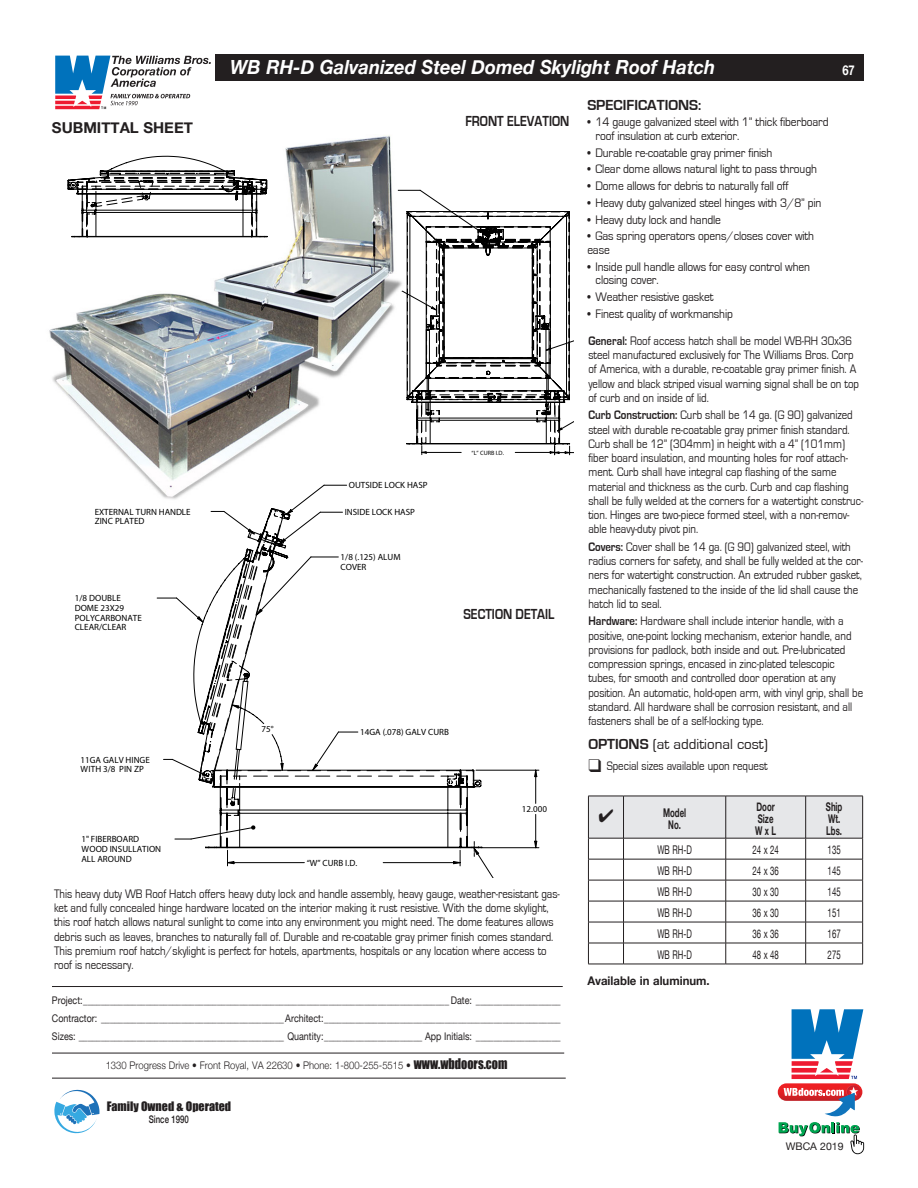
<style>
.page{position:relative;width:918px;height:1188px;background:#fff}
.page>*{position:absolute;margin:0;border:0;box-sizing:border-box;transform-origin:0 0}
.t1{font:italic 700 19.5px "Helvetica Neue";color:#fff;scale:.94 1}
.t2{font:700 15px "Eurostile";color:#231f20;scale:.83 1}
.t3{font:15px "Eurostile";color:#231f20}
.t4{font:700 15px "Eurostile";color:#231f20}
.t5{font:700 15px "Helvetica Neue";color:#231f20}
.t6{font:700 13.5px "Helvetica Neue";color:#fff;scale:.83 1}
.SPECS{font:12.75px/14.2px "Eurostile";color:#231f20;scale:.85 1}
.SPECS-2{font:12.75px/13.5px "Eurostile";color:#231f20;scale:.9 1}
.t7{font:12px "Helvetica Neue";color:#231f20;scale:.65 1}
.t8{font:700 12px "Helvetica Neue";color:#231f20;scale:.65 1}
.t9{font:12px "Impact";color:#231f20}
.t10{font:700 12px "Helvetica Neue";color:#231f20;scale:.95 1}
.t11{font:10.5px "Helvetica Neue";color:#231f20;scale:.85 1}
.t12{font:300 10.5px "Helvetica Neue";color:#231f20;scale:.9 1}
.t13{font:500 10.5px "Helvetica Neue";color:#231f20;scale:.75 1}
.t14{font:10.5px "Helvetica Neue";color:#231f20}
.t15{font:9px/9.8px "Arial";color:#000}
.t16{font:6.15px/6.6px "Arial";color:#000}
.s1{font-family:"Impact";font-weight:400;font-size:13.5px}
.s2{font-weight:700}
</style>
<div class="page">
<svg style="left:54px;top:1089px;width:45px;height:45px"></svg>
<svg style="left:792px;top:1009px;width:71px;height:70px"></svg>
<svg style="left:778px;top:1083px;width:84px;height:18px"></svg>
<svg style="left:784px;top:1085px;width:76px;height:31px"></svg>
<svg style="left:779px;top:1122px;width:85px;height:32px"></svg>
<svg style="left:534px;top:769px;width:4px;height:9px"></svg>
<svg style="left:534px;top:840px;width:4px;height:9px"></svg>
<hr style="left:476px;top:770px;width:63px;height:1px;background:#000">
<hr style="left:482px;top:847px;width:57px;height:1px;background:#000">
<hr style="left:535px;top:770px;width:1px;height:33px;background:#000">
<hr style="left:535px;top:814px;width:1px;height:34px;background:#000">
<svg style="left:387px;top:189px;width:186px;height:266px"></svg>
<hr style="left:588px;top:964px;width:36px;height:1px;background:#231f20">
<hr style="left:624px;top:964px;width:102px;height:1px;background:#231f20">
<hr style="left:726px;top:964px;width:80px;height:1px;background:#231f20">
<hr style="left:806px;top:964px;width:57px;height:1px;background:#231f20">
<img style="left:49px;top:135px;width:337px;height:355px">
<div style="left:215px;top:54px;width:649px;height:27px;background:#231f20"></div>
<svg style="left:55px;top:56px;width:156px;height:53px"></svg>
<hr style="left:52px;top:986px;width:511px;height:1px;background:#231f20">
<hr style="left:52px;top:1078px;width:514px;height:1px;background:#231f20">
<hr style="left:52px;top:1053px;width:512px;height:1px;background:#231f20">
<div style="left:52px;top:119px;width:156px;height:23px;background:#fff"></div>
<svg style="left:156px;top:484px;width:370px;height:394px"></svg>
<svg style="left:588px;top:796px;width:275px;height:168px"></svg>
<p class="t5" style="left:52px;top:116px;width:142px">SUBMITTAL SHEET</p>
<p class="t1" style="left:230px;top:52px;width:517px">WB RH-D Galvanized Steel Domed Skylight Roof Hatch</p>
<p class="t6" style="left:842px;top:59px;width:16px">67</p>
<p class="t2" style="left:465px;top:113px;width:127px">FRONT ELEVATION</p>
<p class="t4" style="left:587px;top:97px;width:115px">SPECIFICATIONS:</p>
<p class="SPECS-2" style="left:596px;top:116px;width:260px;text-indent:-8px">• 14 gauge galvanized steel with 1” thick fiberboard roof insulation at curb exterior.</p>
<p class="SPECS-2" style="left:587px;top:146px;width:207px">• Durable re-coatable gray primer finish</p>
<p class="SPECS-2" style="left:587px;top:163px;width:257px">• Clear dome allows natural light to pass through</p>
<p class="SPECS-2" style="left:587px;top:179px;width:225px">• Dome allows for debris to naturally fall off</p>
<p class="SPECS-2" style="left:587px;top:196px;width:262px">• Heavy duty galvanized steel hinges with 3/8” pin</p>
<p class="SPECS-2" style="left:587px;top:213px;width:150px">• Heavy duty lock and handle</p>
<p class="SPECS-2" style="left:587px;top:230px;width:254px">• Gas spring operators opens/closes cover with ease</p>
<p class="SPECS-2" style="left:596px;top:260px;width:240px;text-indent:-8px">• Inside pull handle allows for easy control when closing cover.</p>
<p class="SPECS-2" style="left:587px;top:290px;width:142px">• Weather resistive gasket</p>
<p class="SPECS-2" style="left:587px;top:307px;width:163px">• Finest quality of workmanship</p>
<p class="t15" style="left:612px;top:152px;width:89px">INSIDE LOCK<br>GALVANIZED HOUSING</p>
<p class="t15" style="left:599px;top:281px;width:99px">CONTINOUS EPDM BLACK<br>SPONGE RUBBER SEAL</p>
<p class="t15" style="left:95px;top:507px;width:97px">EXTERNAL TURN HANDLE<br>ZINC PLATED</p>
<p class="t15" style="left:75px;top:593px;width:69px">1/8 DOUBLE<br>DOME 23X29<br>POLYCARBONATE<br>CLEAR/CLEAR</p>
<p class="t15" style="left:80px;top:755px;width:71px">11GA GALV HINGE<br>WITH 3/8 PIN ZP</p>
<p class="t15" style="left:81px;top:834px;width:81px">1" FIBERBOARD<br>WOOD INSULLATION<br>ALL AROUND</p>
<p class="t15" style="left:349px;top:480px;width:80px">OUTSIDE LOCK HASP</p>
<p class="t15" style="left:345px;top:507px;width:72px">INSIDE LOCK HASP</p>
<p class="t15" style="left:341px;top:552px;width:62px">1/8 (.125) ALUM<br>COVER</p>
<p class="t16" style="left:471px;top:449px;width:34px">“L” CURB I.D.</p>
<p class="t2" style="left:464px;top:606px;width:111px">SECTION DETAIL</p>
<p class="t15" style="left:262px;top:724px;width:14px">75°</p>
<p class="t15" style="left:360px;top:727px;width:90px">14GA (.078) GALV CURB</p>
<p class="t15" style="left:307px;top:858px;width:52px">“W” CURB I.D.</p>
<p class="t15" style="left:522px;top:804px;width:27px">12.000</p>
<p class="SPECS" style="left:54px;top:887px;width:597px">This heavy duty WB Roof Hatch offers heavy duty lock and handle assembly, heavy gauge, weather-resistant gas&shy;ket and fully concealed hinge hardware located on the interior making it rust resistive. With the dome skylight, this roof hatch allows natural sunlight to come into any environment you might need. The dome features allows debris such as leaves, branches to naturally fall of. Durable and re-coatable gray primer finish comes standard.<br>This premium roof hatch/skylight is perfect for hotels, apartments, hospitals or any location where access to roof is necessary.</p>
<p class="t15" style="left:519px;top:890px;width:49px">(4 CORNERS)</p>
<p class="t11" style="left:52px;top:993px;width:600px">Project:__________________________________________________________________________________ Date: ___________________</p>
<p class="t11" style="left:52px;top:1011px;width:600px">Contractor: _________________________________________Architect:_____________________________________________________</p>
<p class="t11" style="left:52px;top:1029px;width:600px">Sizes: ______________________________________________ Quantity:______________________ App Initials: ___________________</p>
<p class="t12" style="left:106px;top:1057px;width:448px">1330 Progress Drive • Front Royal, VA 22630 • Phone: 1-800-255-5515 • <span class="s1">www.wbdoors.com</span></p>
<p class="t9" style="left:107px;top:1097px;width:126px">Family Owned &amp; Operated</p>
<p class="t13" style="left:149px;top:1111px;width:55px">Since 1990</p>
<p class="t16" style="left:597px;top:334px;width:33px">GAS SPRING<br>OPERATOR</p>
<p class="SPECS" style="left:588px;top:334px;width:320px"><span class="s2">General:</span> Roof access hatch shall be model WB-RH 30x36 steel manufactured exclusively for The Williams Bros. Corp of America, with a durable, re-coatable gray primer finish. A yellow and black striped visual warning signal shall be on top of curb and on inside of lid.</p>
<p class="SPECS" style="left:588px;top:408px;width:325px"><span class="s2">Curb Construction:</span> Curb shall be 14 ga. (G 90) galvanized steel with durable re-coatable gray primer finish standard.<br>Curb shall be 12” (304mm) in height with a 4” (101mm) fiber board insulation, and mounting holes for roof attach&shy;ment. Curb shall have integral cap flashing of the same material and thickness as the curb. Curb and cap flashing shall be fully welded at the corners for a watertight construc&shy;tion. Hinges are two-piece formed steel, with a non-remov&shy;able heavy-duty pivot pin.</p>
<p class="SPECS" style="left:588px;top:540px;width:325px"><span class="s2">Covers:</span> Cover shall be 14 ga. (G 90) galvanized steel, with radius corners for safety, and shall be fully welded at the cor&shy;ners for watertight construction. An extruded rubber gasket, mechanically fastened to the inside of the lid shall cause the hatch lid to seal.</p>
<p class="SPECS" style="left:588px;top:614px;width:325px"><span class="s2">Hardware:</span> Hardware shall include interior handle, with a positive, one-point locking mechanism, exterior handle, and provisions for padlock, both inside and out. Pre-lubricated compression springs, encased in zinc-plated telescopic tubes, for smooth and controlled door operation at any position. An automatic, hold-open arm, with vinyl grip, shall be standard. All hardware shall be corrosion resistant, and all fasteners shall be of a self-locking type.</p>
<p class="t3" style="left:588px;top:736px;width:181px"><span class="s2">OPTIONS</span> (at additional cost)</p>
<p class="SPECS" style="left:588px;top:759px;width:212px">❑ Special sizes available upon request</p>
<p class="t8" style="left:663px;top:803px;width:37px">Model</p>
<p class="t8" style="left:668px;top:815px;width:21px">No.</p>
<p class="t16" style="left:593px;top:413px;width:47px">22GA (.022) GALV</p>
<p class="t16" style="left:589px;top:456px;width:36px">ALL AROUND</p>
<p class="t8" style="left:826px;top:797px;width:27px">Ship</p>
<p class="t8" style="left:828px;top:809px;width:20px">Wt.</p>
<p class="t8" style="left:826px;top:821px;width:26px">Lbs.</p>
<p class="t8" style="left:757px;top:797px;width:30px">Door</p>
<p class="t8" style="left:758px;top:809px;width:26px">Size</p>
<p class="t8" style="left:755px;top:821px;width:34px">W x L</p>
<p class="t7" style="left:657px;top:841px;width:55px">WB RH-D</p>
<p class="t7" style="left:753px;top:841px;width:42px">24 x 24</p>
<p class="t7" style="left:828px;top:841px;width:22px">135</p>
<p class="t7" style="left:657px;top:862px;width:55px">WB RH-D</p>
<p class="t7" style="left:753px;top:862px;width:42px">24 x 36</p>
<p class="t7" style="left:828px;top:862px;width:22px">145</p>
<p class="t7" style="left:657px;top:883px;width:55px">WB RH-D</p>
<p class="t7" style="left:753px;top:883px;width:42px">30 x 30</p>
<p class="t7" style="left:828px;top:883px;width:22px">145</p>
<p class="t7" style="left:657px;top:904px;width:55px">WB RH-D</p>
<p class="t7" style="left:753px;top:904px;width:42px">36 x 30</p>
<p class="t7" style="left:828px;top:904px;width:22px">151</p>
<p class="t7" style="left:657px;top:925px;width:55px">WB RH-D</p>
<p class="t7" style="left:753px;top:925px;width:42px">36 x 36</p>
<p class="t7" style="left:828px;top:925px;width:22px">167</p>
<p class="t7" style="left:657px;top:946px;width:55px">WB RH-D</p>
<p class="t7" style="left:753px;top:946px;width:42px">48 x 48</p>
<p class="t7" style="left:828px;top:946px;width:22px">275</p>
<p class="t10" style="left:587px;top:972px;width:130px">Available in aluminum.</p>
<p class="t14" style="left:786px;top:1139px;width:59px">WBCA 2019</p>
</div>
